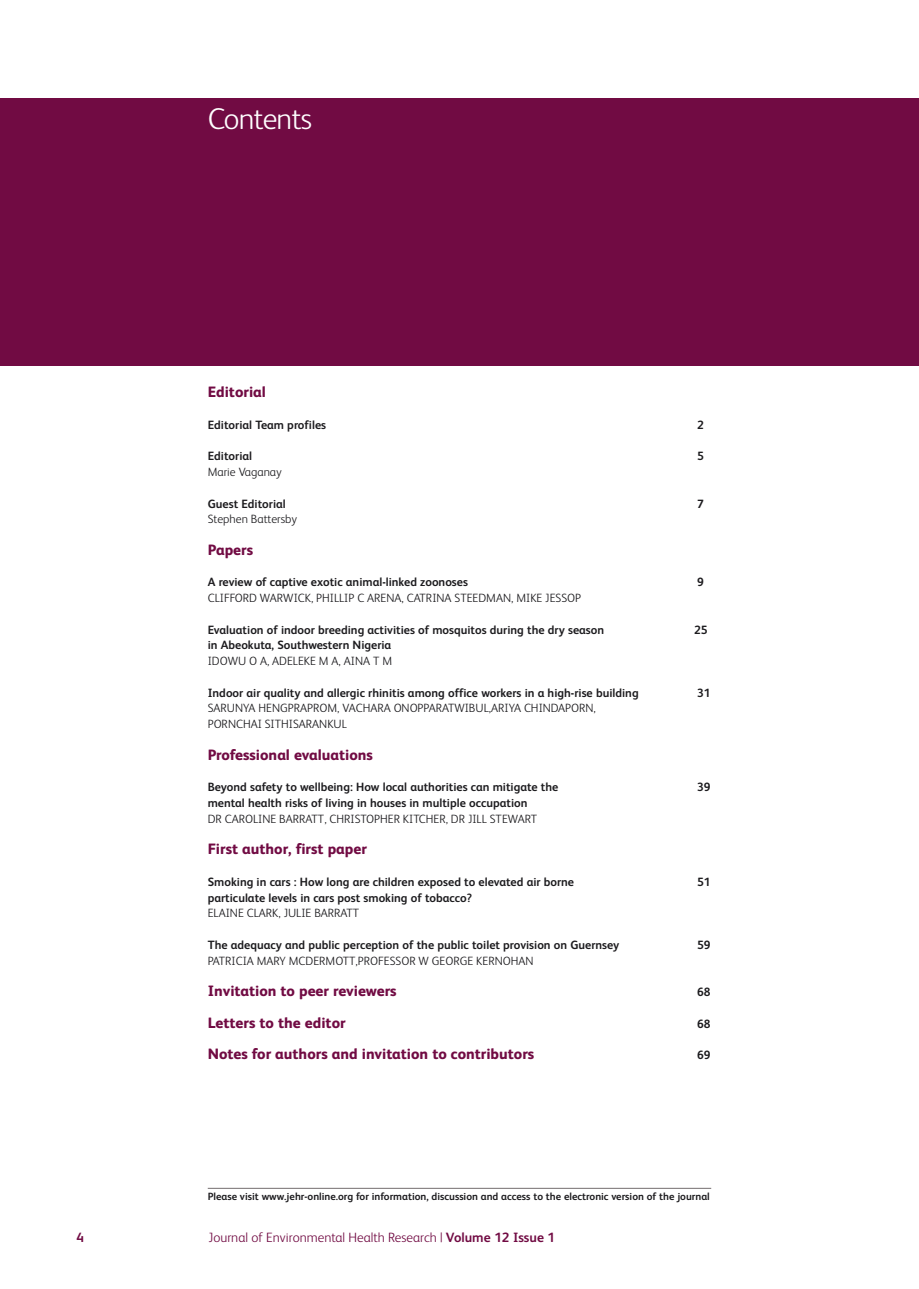
<style>
.page{position:relative;width:919px;height:1289px;background:#fff}
.page>*{position:absolute;margin:0;border:0;box-sizing:border-box;transform-origin:0 0}
.t1{font:300 30px "FS Albert";letter-spacing:-.02em;color:#fff}
.t2{font:800 15px "FS Albert";color:#710b43}
.t3{font:300 13.5px "FS Albert";color:#710b43}
.t4{font:700 13.5px "FS Albert";color:#710b43}
.t5{font:700 12px "FS Albert";color:#1c1b1e}
.t6{font:300 12px/15.8px "FS Albert";color:#1c1b1e}
.t7{font:700 10.5px "FS Albert";color:#1c1b1e}
.s1{font-weight:700}
</style>
<div class="page">
<div style="left:0;top:98px;width:918px;height:268px;background:#710b43"></div>
<hr style="left:208px;top:1187px;width:503px;height:1px;background:#736d6f">
<h1 class="t1" style="left:208px;top:109px;width:106px">Contents</h1>
<p class="t2" style="left:208px;top:387px;width:60px">Editorial</p>
<p class="t5" style="left:208px;top:420px;width:120px">Editorial Team profiles</p>
<p class="t5" style="left:697px;top:420px;width:8px">2</p>
<p class="t5" style="left:208px;top:452px;width:46px">Editorial</p>
<p class="t5" style="left:697px;top:452px;width:8px">5</p>
<p class="t6" style="left:208px;top:465px;width:75px">Marie Vaganay</p>
<p class="t5" style="left:208px;top:499px;width:80px">Guest Editorial</p>
<p class="t5" style="left:697px;top:499px;width:8px">7</p>
<p class="t6" style="left:208px;top:512px;width:91px">Stephen Battersby</p>
<p class="t2" style="left:208px;top:544px;width:47px">Papers</p>
<p class="t5" style="left:208px;top:578px;width:262px">A review of captive exotic animal-linked zoonoses</p>
<p class="t5" style="left:697px;top:578px;width:8px">9</p>
<p class="t6" style="left:208px;top:591px;width:375px">CLIFFORD WARWICK, PHILLIP C ARENA, CATRINA STEEDMAN, MIKE JESSOP</p>
<p class="t5" style="left:208px;top:625px;width:398px">Evaluation of indoor breeding activities of mosquitos during the dry season</p>
<p class="t5" style="left:694px;top:625px;width:15px">25</p>
<p class="t5" style="left:208px;top:641px;width:185px">in Abeokuta, Southwestern Nigeria</p>
<p class="t6" style="left:208px;top:654px;width:186px">IDOWU O A, ADELEKE M A, AINA T M</p>
<p class="t5" style="left:208px;top:688px;width:432px">Indoor air quality and allergic rhinitis among office workers in a high-rise building</p>
<p class="t5" style="left:697px;top:688px;width:15px">31</p>
<p class="t6" style="left:208px;top:701px;width:389px">SARUNYA HENGPRAPROM, VACHARA ONOPPARATWIBUL,ARIYA CHINDAPORN,<br>PORNCHAI SITHISARANKUL</p>
<p class="t2" style="left:208px;top:749px;width:167px">Professional evaluations</p>
<p class="t5" style="left:208px;top:782px;width:352px">Beyond safety to wellbeing: How local authorities can mitigate the</p>
<p class="t5" style="left:697px;top:782px;width:15px">39</p>
<p class="t5" style="left:208px;top:798px;width:321px">mental health risks of living in houses in multiple occupation</p>
<p class="t6" style="left:208px;top:812px;width:331px">DR CAROLINE BARRATT, CHRISTOPHER KITCHER, DR JILL STEWART</p>
<p class="t2" style="left:208px;top:843px;width:161px">First author, first paper</p>
<p class="t5" style="left:208px;top:877px;width:368px">Smoking in cars : How long are children exposed to elevated air borne</p>
<p class="t5" style="left:697px;top:877px;width:15px">51</p>
<p class="t5" style="left:208px;top:893px;width:266px">particulate levels in cars post smoking of tobacco?</p>
<p class="t6" style="left:208px;top:906px;width:153px">ELAINE CLARK, JULIE BARRATT</p>
<p class="t5" style="left:208px;top:940px;width:413px">The adequacy and public perception of the public toilet provision on Guernsey</p>
<p class="t5" style="left:697px;top:940px;width:15px">59</p>
<p class="t6" style="left:208px;top:953px;width:327px">PATRICIA MARY MCDERMOTT,PROFESSOR W GEORGE KERNOHAN</p>
<p class="t2" style="left:208px;top:985px;width:190px">Invitation to peer reviewers</p>
<p class="t5" style="left:697px;top:987px;width:15px">68</p>
<p class="t2" style="left:208px;top:1017px;width:139px">Letters to the editor</p>
<p class="t5" style="left:697px;top:1019px;width:15px">68</p>
<p class="t2" style="left:208px;top:1048px;width:328px">Notes for authors and invitation to contributors</p>
<p class="t5" style="left:697px;top:1050px;width:15px">69</p>
<p class="t7" style="left:208px;top:1192px;width:503px">Please visit www.jehr-online.org for information, discussion and access to the electronic version of the journal</p>
<p class="t4" style="left:77px;top:1232px;width:9px">4</p>
<p class="t3" style="left:208px;top:1232px;width:348px">Journal of Environmental Health Research | <span class="s1">Volume 12 Issue 1</span></p>
</div>
